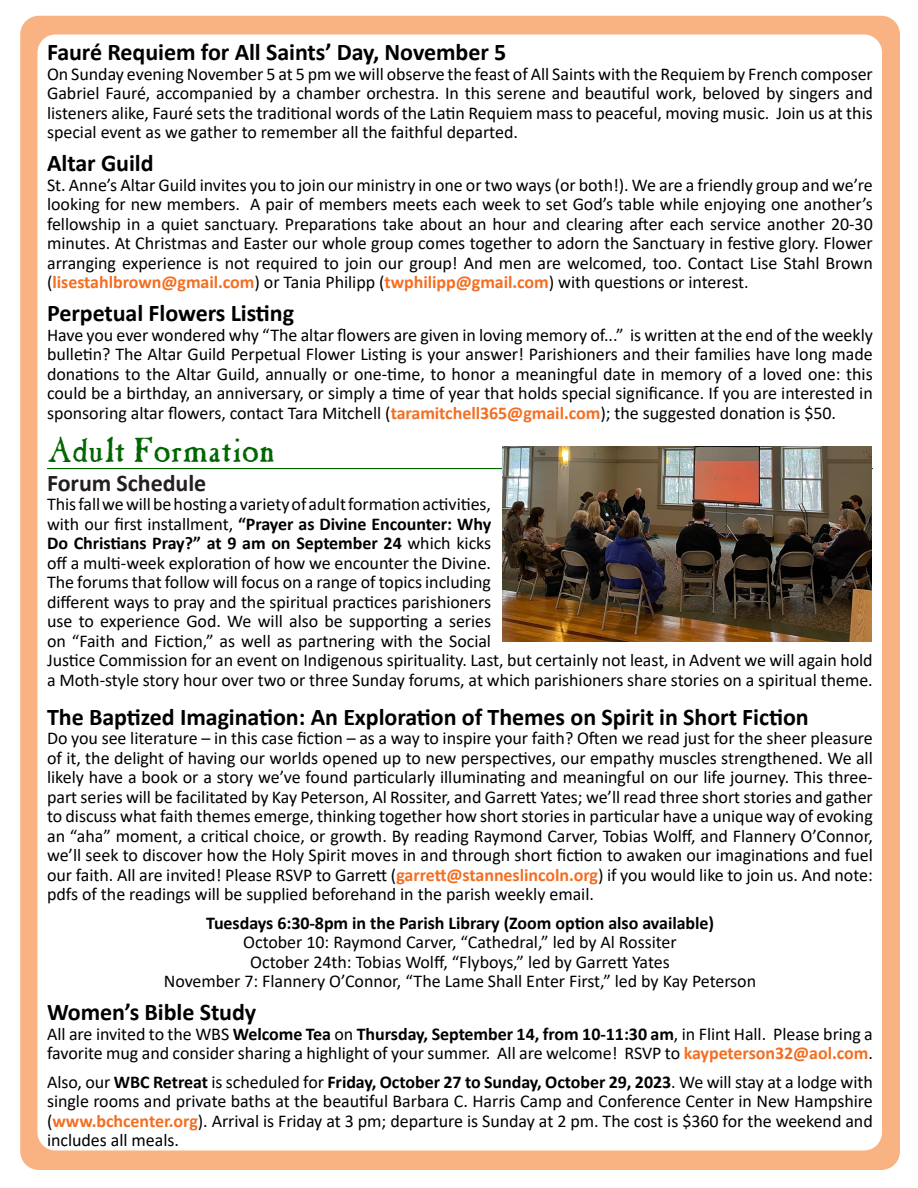
<style>
.page{position:relative;width:918px;height:1188px;background:#fff}
.page>*{position:absolute;margin:0;border:0;box-sizing:border-box;transform-origin:0 0}
.Header_1{font:36px "Caslon Antique";color:#060}
.Article_no_space_bef{font:700 24px "Calibri";letter-spacing:-.005em;color:#000}
.Headline_no_space_be{font:700 24px "Calibri";letter-spacing:-.005em;color:#231f20}
.Article_no_space_bef-2{font:18px/19.5px "Calibri";letter-spacing:-.005em;color:#000;text-align:justify}
.Article_no_space_bef-3{font:700 18px "Calibri";letter-spacing:-.005em;color:#000}
.s1{font-weight:700;color:#f36e21}
.s2{font-weight:700}
</style>
<div class="page">
<div style="left:20px;top:16px;width:880px;height:1154px;background:#f9b281;border-radius:19px"></div>
<div style="left:38px;top:34px;width:844px;height:1116px;background:#fff;border-radius:18px"></div>
<hr style="left:47px;top:468px;width:826px;height:1px;background:#060">
<img style="left:502px;top:446px;width:370px;height:196px">
<p class="Article_no_space_bef" style="left:47px;top:35px;width:461px">Fauré Requiem for All Saints’ Day, November 5</p>
<p class="Article_no_space_bef-2" style="left:47px;top:63px;width:827px">On Sunday evening November 5 at 5 pm we will observe the feast of All Saints with the Requiem by French composer Gabriel Fauré, accompanied by a chamber orchestra. In this serene and beautiful work, beloved by singers and listeners alike, Fauré sets the traditional words of the Latin Requiem mass to peaceful, moving music. Join us at this special event as we gather to remember all the faithful departed.</p>
<p class="Article_no_space_bef" style="left:47px;top:146px;width:108px">Altar Guild</p>
<p class="Article_no_space_bef-2" style="left:47px;top:174px;width:827px">St. Anne’s Altar Guild invites you to join our ministry in one or two ways (or both!). We are a friendly group and we’re looking for new members. A pair of members meets each week to set God’s table while enjoying one another’s fellowship in a quiet sanctuary. Preparations take about an hour and clearing after each service another 20-30 minutes. At Christmas and Easter our whole group comes together to adorn the Sanctuary in festive glory. Flower arranging experience is not required to join our group! And men are welcomed, too. Contact Lise Stahl Brown (<span class="s1">lisestahlbrown@gmail.com</span>) or Tania Philipp (<span class="s1">twphilipp@gmail.com</span>) with questions or interest.</p>
<p class="Article_no_space_bef" style="left:47px;top:296px;width:248px">Perpetual Flowers Listing</p>
<p class="Article_no_space_bef-2" style="left:47px;top:324px;width:827px">Have you ever wondered why “The altar flowers are given in loving memory of...” is written at the end of the weekly bulletin? The Altar Guild Perpetual Flower Listing is your answer! Parishioners and their families have long made donations to the Altar Guild, annually or one-time, to honor a meaningful date in memory of a loved one: this could be a birthday, an anniversary, or simply a time of year that holds special significance. If you are interested in sponsoring altar flowers, contact Tara Mitchell (<span class="s1">taramitchell365@gmail.com</span>); the suggested donation is $50.</p>
<p class="Header_1" style="left:47px;top:434px;width:229px">Adult Formation</p>
<p class="Headline_no_space_be" style="left:47px;top:466px;width:161px">Forum Schedule</p>
<p class="Article_no_space_bef-2" style="left:47px;top:494px;width:827px;text-align:left">This fall we will be hosting a variety of adult formation activities,<br>with our first installment, <span class="s2">“Prayer as Divine Encounter: Why<br>Do Christians Pray?” at 9 am on September 24</span> which kicks<br>off a multi-week exploration of how we encounter the Divine.<br>The forums that follow will focus on a range of topics including<br>different ways to pray and the spiritual practices parishioners<br>use to experience God. We will also be supporting a series<br>on “Faith and Fiction,” as well as partnering with the Social<br>Justice Commission for an event on Indigenous spirituality. Last, but certainly not least, in Advent we will again hold a Moth-style story hour over two or three Sunday forums, at which parishioners share stories on a spiritual theme.</p>
<p class="Article_no_space_bef" style="left:47px;top:700px;width:763px">The Baptized Imagination: An Exploration of Themes on Spirit in Short Fiction</p>
<p class="Article_no_space_bef-2" style="left:47px;top:728px;width:827px">Do you see literature – in this case fiction – as a way to inspire your faith? Often we read just for the sheer pleasure of it, the delight of having our worlds opened up to new perspectives, our empathy muscles strengthened. We all likely have a book or a story we’ve found particularly illuminating and meaningful on our life journey. This three&shy;part series will be facilitated by Kay Peterson, Al Rossiter, and Garrett Yates; we’ll read three short stories and gather to discuss what faith themes emerge, thinking together how short stories in particular have a unique way of evoking an “aha” moment, a critical choice, or growth. By reading Raymond Carver, Tobias Wolff, and Flannery O’Connor, we’ll seek to discover how the Holy Spirit moves in and through short fiction to awaken our imaginations and fuel our faith. All are invited! Please RSVP to Garrett (<span class="s1">garrett@stanneslincoln.org</span>) if you would like to join us. And note: pdfs of the readings will be supplied beforehand in the parish weekly email.</p>
<p class="Article_no_space_bef-3" style="left:206px;top:910px;width:510px">Tuesdays 6:30-8pm in the Parish Library (Zoom option also available)</p>
<p class="Article_no_space_bef-2" style="left:243px;top:932px;width:435px">October 10: Raymond Carver, “Cathedral,” led by Al Rossiter</p>
<p class="Article_no_space_bef-2" style="left:250px;top:951px;width:421px">October 24th: Tobias Wolff, “Flyboys,” led by Garrett Yates</p>
<p class="Article_no_space_bef-2" style="left:164px;top:971px;width:594px">November 7: Flannery O’Connor, “The Lame Shall Enter First,” led by Kay Peterson</p>
<p class="Article_no_space_bef" style="left:47px;top:995px;width:211px">Women’s Bible Study</p>
<p class="Article_no_space_bef-2" style="left:47px;top:1023px;width:827px">All are invited to the WBS <span class="s2">Welcome Tea</span> on <span class="s2">Thursday, September 14, from 10-11:30 am</span>, in Flint Hall. Please bring a favorite mug and consider sharing a highlight of your summer. All are welcome! RSVP to <span class="s1">kaypeterson32@aol.com</span>.</p>
<p class="Article_no_space_bef-2" style="left:47px;top:1071px;width:827px">Also, our <span class="s2">WBC Retreat</span> is scheduled for <span class="s2">Friday, October 27 to Sunday, October 29, 2023</span>. We will stay at a lodge with single rooms and private baths at the beautiful Barbara C. Harris Camp and Conference Center in New Hampshire (<span class="s1">www.bchcenter.org</span>). Arrival is Friday at 3 pm; departure is Sunday at 2 pm. The cost is $360 for the weekend and includes all meals.</p>
</div>
